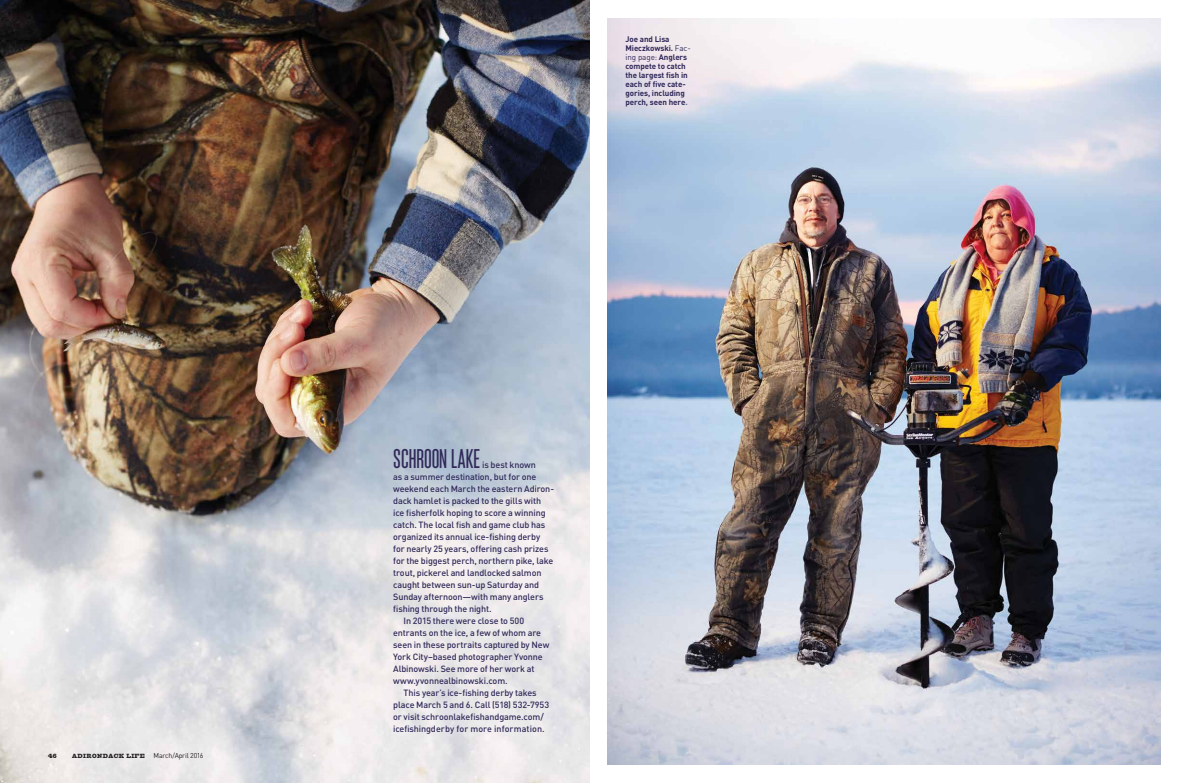
<style>
.page{position:relative;width:1179px;height:783px;background:#fff}
.page>*{position:absolute;margin:0;border:0;box-sizing:border-box;transform-origin:0 0}
.t1{font:500 27px "Monopol";letter-spacing:-.005em;color:#302959}
.t2{font:500 9px "DIN";letter-spacing:-.015em;color:#302959}
.t3{font:500 9px "DIN";letter-spacing:.005em;color:#302959}
.t4{font:700 8px/9px "DIN";letter-spacing:-.01em;color:#302959}
.t5{font:7px "DIN";letter-spacing:-.02em;color:#231f20}
.t6{font:6px "Giza Three Five";color:#231f20}
.s1{font-family:"Giza Three Five";font-size:6px}
.s2{font-weight:400}
.s3{color:#586a7c}
</style>
<div class="page">
<img style="left:0;top:0;width:590px;height:783px">
<img style="left:608px;top:18px;width:553px;height:747px">
<p class="t6" style="left:48px;top:752px;width:10px">46</p>
<p class="t5" style="left:72px;top:751px;width:133px"><span class="s1">ADIRONDACK LIFE</span> March/April 2016</p>
<p class="t4" style="left:625px;top:34px;width:67px">Joe and Lisa<br>Mieczkowski. <span class="s2">Fac&shy;ing page:</span> Anglers compete to catch the largest fish in each of five cate&shy;gories, including perch, seen here<span class="s3">.</span></p>
<h1 class="t1" style="left:393px;top:444px;width:88px">SCHROON LAKE</h1>
<p class="t2" style="left:482px;top:459px;width:55px">is best known</p>
<p class="t2" style="left:393px;top:471px;width:145px">as a summer destination, but for one</p>
<p class="t2" style="left:393px;top:483px;width:163px">weekend each March the eastern Adiron-</p>
<p class="t2" style="left:393px;top:495px;width:150px">dack hamlet is packed to the gills with</p>
<p class="t2" style="left:393px;top:507px;width:154px">ice fisherfolk hoping to score a winning</p>
<p class="t2" style="left:393px;top:519px;width:154px">catch. The local fish and game club has</p>
<p class="t2" style="left:393px;top:531px;width:149px">organized its annual ice-fishing derby</p>
<p class="t2" style="left:393px;top:543px;width:157px">for nearly 25 years, offering cash prizes</p>
<p class="t2" style="left:393px;top:555px;width:162px">for the biggest perch, northern pike, lake</p>
<p class="t2" style="left:393px;top:567px;width:150px">trout, pickerel and landlocked salmon</p>
<p class="t2" style="left:393px;top:579px;width:147px">caught between sun-up Saturday and</p>
<p class="t2" style="left:393px;top:591px;width:152px">Sunday afternoon—with many anglers</p>
<p class="t2" style="left:393px;top:603px;width:100px">fishing through the night.</p>
<p class="t2" style="left:404px;top:615px;width:122px">In 2015 there were close to 500</p>
<p class="t2" style="left:393px;top:627px;width:149px">entrants on the ice, a few of whom are</p>
<p class="t2" style="left:393px;top:639px;width:158px">seen in these portraits captured by New</p>
<p class="t2" style="left:393px;top:651px;width:151px">York City–based photographer Yvonne</p>
<p class="t2" style="left:393px;top:663px;width:143px">Albinowski. See more of her work at</p>
<p class="t2" style="left:393px;top:675px;width:116px">www.yvonnealbinowski.com.</p>
<p class="t2" style="left:404px;top:687px;width:135px">This year’s ice-fishing derby takes</p>
<p class="t2" style="left:393px;top:699px;width:158px">place March 5 and 6. Call (518) 532-7953</p>
<p class="t2" style="left:393px;top:711px;width:152px">or visit schroonlakefishandgame.com/</p>
<p class="t3" style="left:393px;top:723px;width:153px">icefishingderby for more information.</p>
</div>
